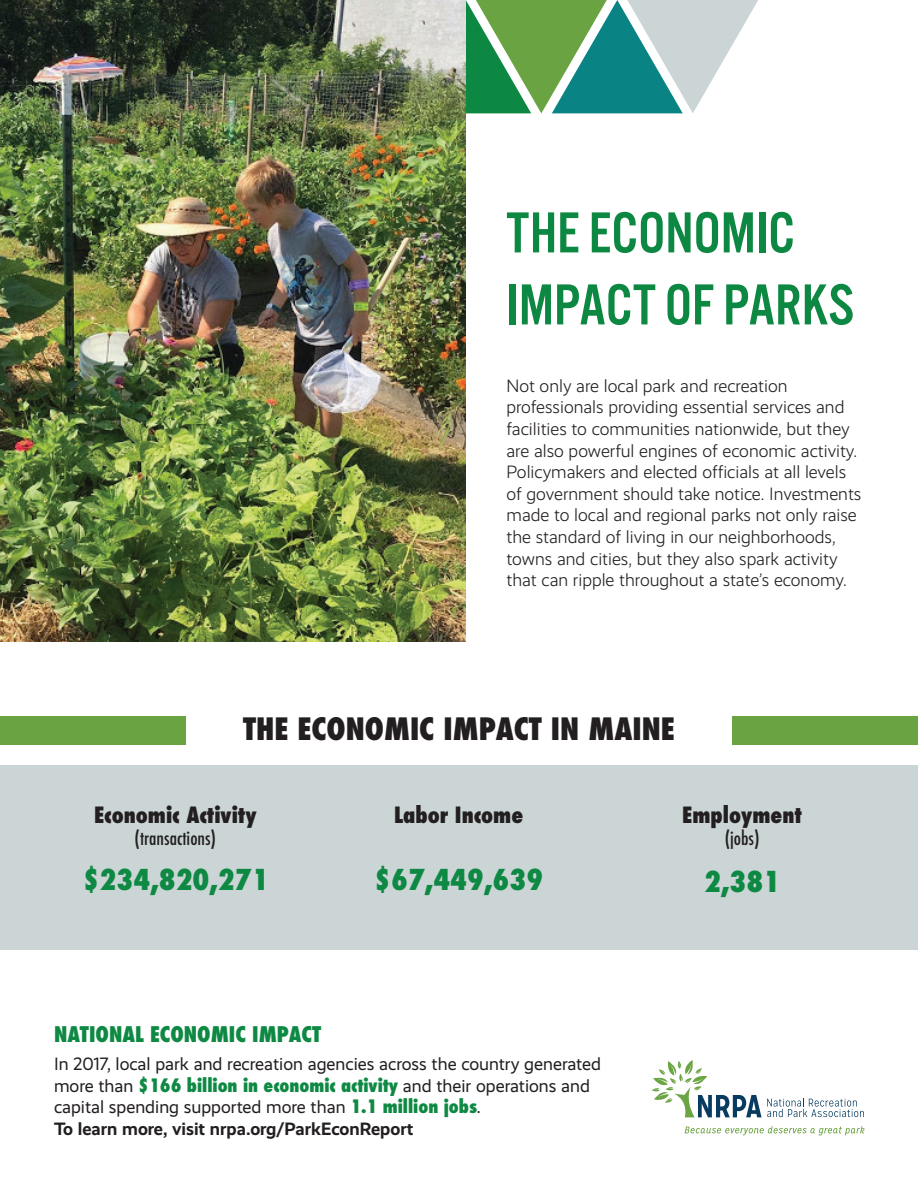
<style>
.page{position:relative;width:918px;height:1188px;background:#fff}
.page>*{position:absolute;margin:0;border:0;box-sizing:border-box;transform-origin:0 0}
.t1{font:60px/72px "Alternate Got No 3 D";color:#0d8842}
.t2{font:800 condensed 30px "Futura";color:#231f20}
.t3{font:800 condensed 28.05px "Futura";color:#0e8943}
.t4{font:800 condensed 21.9px "Futura";color:#231f20}
.t5{font:800 condensed 21px "Futura";color:#0e8943}
.t6{font:500 condensed 18.75px "Futura";color:#231f20}
.t7{font:300 18px/21.6px "Realist";color:#231f20}
.t8{font:18px/21.6px "Realist";color:#231f20}
.s1{font-family:"Futura";font-weight:800;font-stretch:condensed;color:#0e8943}
.s2{font-weight:700}
</style>
<div class="page">
<svg style="left:465px;top:0;width:293px;height:113px"></svg>
<img style="left:0;top:0;width:465px;height:642px">
<svg style="left:685px;top:1126px;width:179px;height:10px"></svg>
<svg style="left:652px;top:1060px;width:212px;height:57px"></svg>
<div style="left:0;top:765px;width:918px;height:185px;background:#ccd5d6"></div>
<div style="left:732px;top:716px;width:185px;height:28px;background:#6aa442"></div>
<div style="left:1px;top:716px;width:185px;height:28px;background:#6aa442"></div>
<p class="t1" style="left:507px;top:198px;width:349px">THE ECONOMIC<br>IMPACT OF PARKS</p>
<p class="t7" style="left:507px;top:375px;width:356px">Not only are local park and recreation professionals providing essential services and facilities to communities nationwide, but they are also powerful engines of economic activity.<br>Policymakers and elected officials at all levels of government should take notice. Investments made to local and regional parks not only raise the standard of living in our neighborhoods, towns and cities, but they also spark activity that can ripple throughout a state’s economy.</p>
<p class="t2" style="left:243px;top:709px;width:433px">THE ECONOMIC IMPACT IN MAINE</p>
<p class="t4" style="left:94px;top:800px;width:164px">Economic Activity</p>
<p class="t6" style="left:135px;top:826px;width:83px">(transactions)</p>
<h3 class="t3" style="left:83px;top:861px;width:187px">$234,820,271</h3>
<p class="t4" style="left:394px;top:800px;width:131px">Labor Income</p>
<h3 class="t3" style="left:374px;top:861px;width:170px">$67,449,639</h3>
<p class="t4" style="left:682px;top:800px;width:121px">Employment</p>
<p class="t6" style="left:725px;top:826px;width:36px">(jobs)</p>
<h3 class="t3" style="left:704px;top:863px;width:78px">2,381</h3>
<p class="t5" style="left:54px;top:1019px;width:269px">NATIONAL ECONOMIC IMPACT</p>
<p class="t8" style="left:54px;top:1053px;width:549px">In 2017, local park and recreation agencies across the country generated more than <span class="s1">$166 billion in economic activity</span> and their operations and capital spending supported more than <span class="s1">1.1 million jobs</span>.<br><span class="s2">To learn more, visit nrpa.org/ParkEconReport</span></p>
</div>
